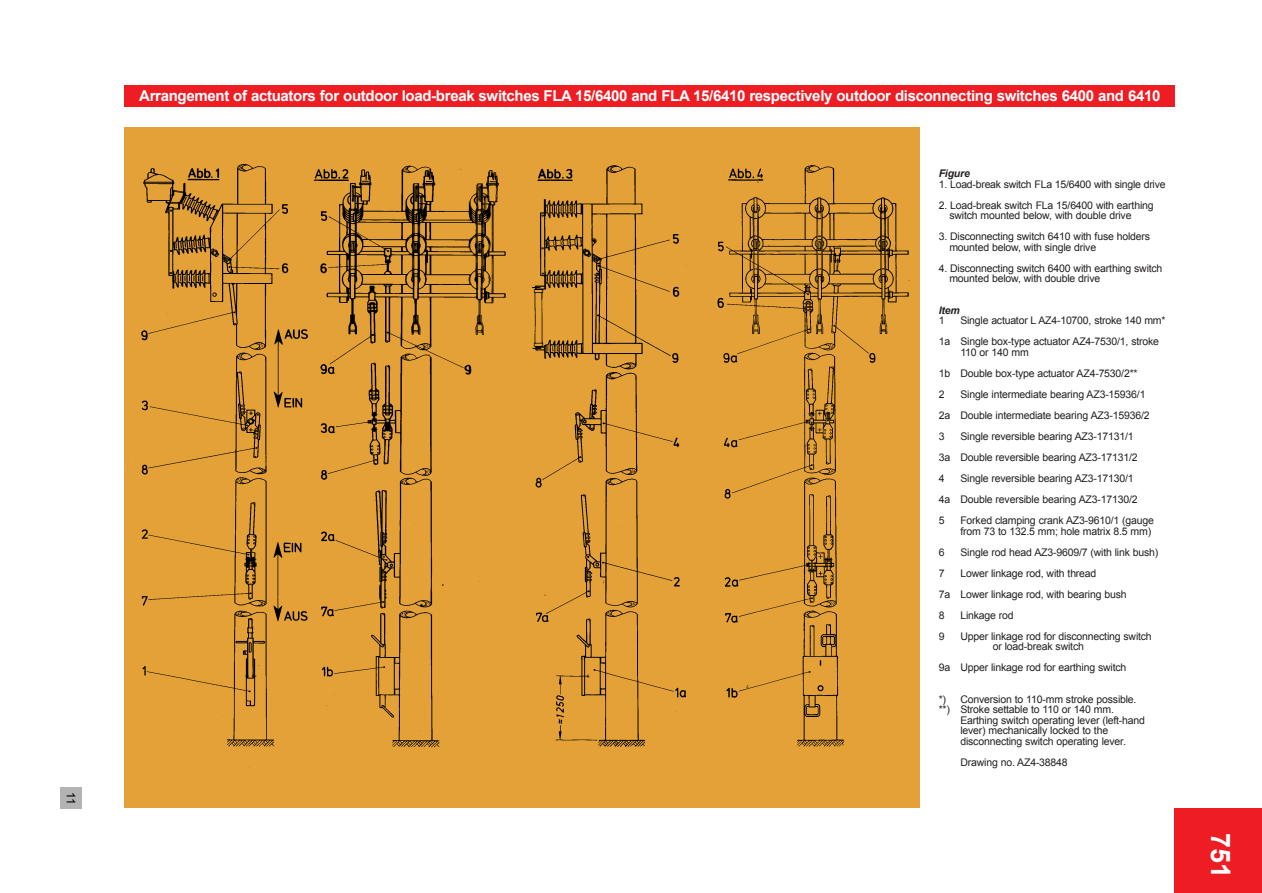
<style>
.page{position:relative;width:1262px;height:893px;background:#fff}
.page>*{position:absolute;margin:0;border:0;box-sizing:border-box;transform-origin:0 0}
.t1{font:700 27px "Arial";color:#fff}
.t2{font:700 15px "Arial";letter-spacing:-.02em;color:#fff}
.t3{font:12px "Arial";color:#000}
.t4{font:10.5px/21px "Arial";letter-spacing:-.015em;color:#231f20}
.t5{font:italic 700 10.5px "Arial";letter-spacing:-.015em;color:#231f20}
</style>
<div class="page">
<div style="left:1174px;top:808px;width:87px;height:84px;background:#ee1d23"></div>
<div style="left:61px;top:787px;width:21px;height:21px;background:#b3b3b3"></div>
<div style="left:124px;top:128px;width:403px;height:680px;background:#e3a138"></div>
<img style="left:127px;top:164px;width:379px;height:604px">
<div style="left:520px;top:128px;width:399px;height:680px;background:#e3a138"></div>
<img style="left:532px;top:165px;width:378px;height:582px">
<div style="left:124px;top:85px;width:1051px;height:22px;background:#ee1d23"></div>
<p class="t3" style="left:75px;top:791px;width:14px;rotate:90deg">11</p>
<h2 class="t2" style="left:139px;top:90px;width:1022px">Arrangement of actuators for outdoor load-break switches FLA 15/6400 and FLA 15/6410 respectively outdoor disconnecting switches 6400 and 6410</h2>
<p class="t5" style="left:938px;top:170px;width:33px">Figure</p>
<p class="t4" style="left:938px;top:175px;width:228px">1. Load-break switch FLa 15/6400 with single drive</p>
<p class="t4" style="left:949px;top:201px;width:206px;line-height:10.5px;text-indent:-11px">2. Load-break switch FLa 15/6400 with earthing switch mounted below, with double drive</p>
<p class="t4" style="left:949px;top:232px;width:202px;line-height:10.5px;text-indent:-11px">3. Disconnecting switch 6410 with fuse holders mounted below, with single drive</p>
<p class="t4" style="left:949px;top:264px;width:215px;line-height:10.5px;text-indent:-11px">4. Disconnecting switch 6400 with earthing switch mounted below, with double drive</p>
<p class="t5" style="left:938px;top:306px;width:23px">Item</p>
<p class="t4" style="left:938px;top:311px;width:7px">1</p>
<p class="t4" style="left:938px;top:311px;width:228px;text-indent:22px">Single actuator L AZ4-10700, stroke 140 mm*<br>1a Single box-type actuator AZ4-7530/1, stroke</p>
<p class="t4" style="left:938px;top:343px;width:200px;text-indent:22px">110 or 140 mm<br>1b Double box-type actuator AZ4-7530/2**<br>2</p>
<p class="t4" style="left:938px;top:385px;width:212px;text-indent:22px">Single intermediate bearing AZ3-15936/1<br>2a Double intermediate bearing AZ3-15936/2<br>3</p>
<p class="t4" style="left:938px;top:427px;width:200px;text-indent:22px">Single reversible bearing AZ3-17131/1<br>3a Double reversible bearing AZ3-17131/2<br>4</p>
<p class="t4" style="left:938px;top:469px;width:200px;text-indent:22px">Single reversible bearing AZ3-17130/1<br>4a Double reversible bearing AZ3-17130/2<br>5</p>
<p class="t4" style="left:960px;top:516px;width:195px;line-height:10.5px">Forked clamping crank AZ3-9610/1 (gauge from 73 to 132.5 mm; hole matrix 8.5 mm)</p>
<p class="t4" style="left:938px;top:542px;width:7px">6</p>
<p class="t4" style="left:960px;top:542px;width:199px">Single rod head AZ3-9609/7 (with link bush)</p>
<p class="t4" style="left:938px;top:563px;width:7px">7</p>
<p class="t4" style="left:938px;top:563px;width:189px;text-indent:22px">Lower linkage rod, with thread<br>7a Lower linkage rod, with bearing bush<br>8</p>
<p class="t4" style="left:960px;top:605px;width:55px">Linkage rod</p>
<p class="t4" style="left:938px;top:626px;width:7px">9</p>
<p class="t4" style="left:992px;top:631px;width:160px;line-height:10.5px;text-indent:-32px">Upper linkage rod for disconnecting switch or load-break switch</p>
<p class="t4" style="left:938px;top:658px;width:189px">9a Upper linkage rod for earthing switch</p>
<p class="t4" style="left:938px;top:689px;width:9px">*)</p>
<p class="t4" style="left:938px;top:694px;width:199px;line-height:10.5px;text-indent:22px">Conversion to 110-mm stroke possible. **) Stroke settable to 110 or 140 mm.</p>
<p class="t4" style="left:960px;top:715px;width:186px;line-height:10.5px">Earthing switch operating lever (left-hand lever) mechanically locked to the disconnecting switch operating lever.</p>
<p class="t4" style="left:960px;top:752px;width:109px">Drawing no. AZ4-38848</p>
<h1 class="t1" style="left:1230px;top:832px;width:47px;rotate:90deg">751</h1>
</div>
